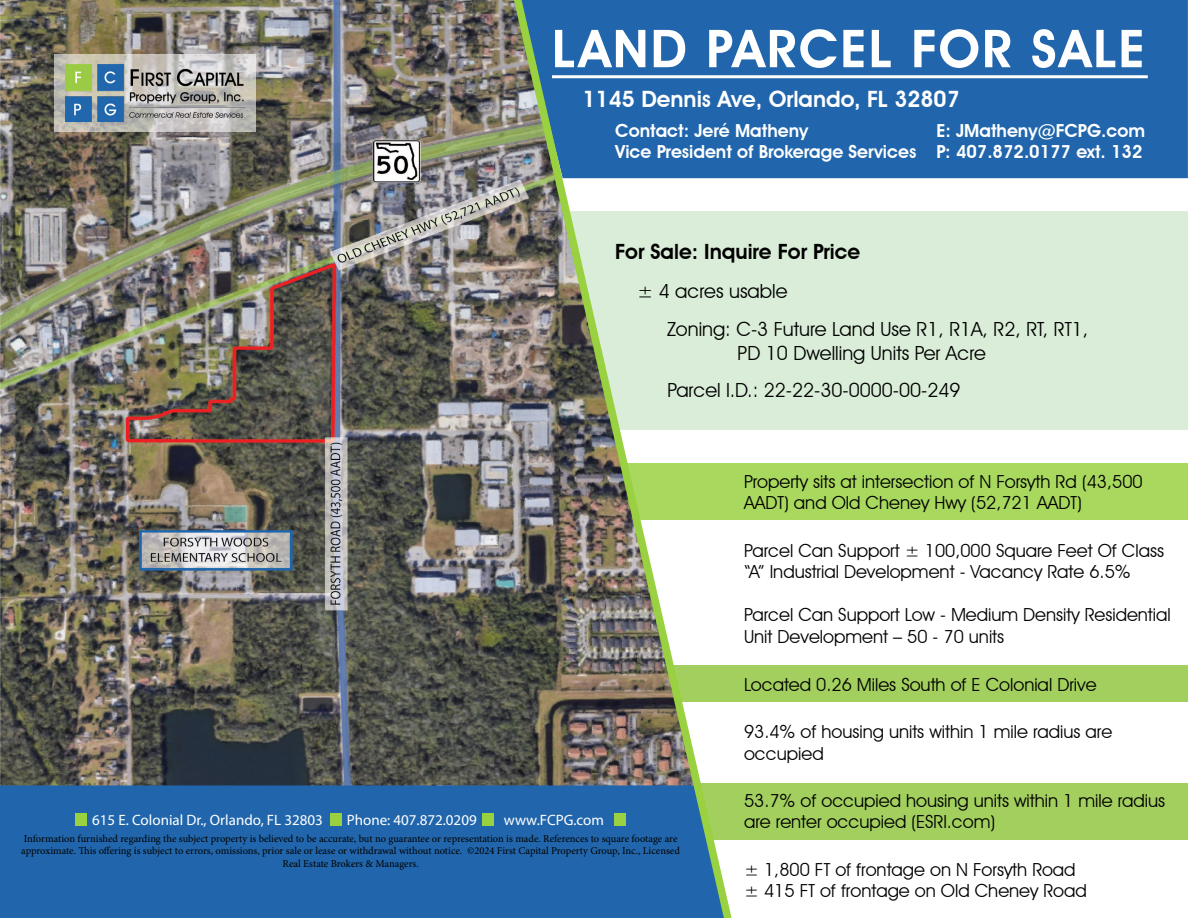
<style>
.page{position:relative;width:1188px;height:918px;background:#fff}
.page>*{position:absolute;margin:0;border:0;box-sizing:border-box;transform-origin:0 0}
.t1{font:600 52.5px "Avant Garde IT Cby BT";letter-spacing:.04em;color:#fff}
.t2{font:600 22.5px "Avant Garde IT Cby BT";color:#fff}
.t3{font:600 21px "Avant Garde IT Cby BT";color:#000}
.t4{font:19.5px/38.5px "Avant Garde IT Cby BT";color:#000}
.t5{font:18px/21.6px "Avant Garde IT Cby BT";color:#000}
.t6{font:600 18px/21.6px "Avant Garde IT Cby BT";color:#fff}
.t7{font:15px "Myriad Pro";color:#fff}
.t8{font:10.5px/12.6px "Minion Pro";letter-spacing:-.005em;color:#000;text-align:center}
</style>
<div class="page">
<div style="left:554px;top:463px;width:634px;height:57px;background:#a9d85e"></div>
<div style="left:648px;top:783px;width:540px;height:57px;background:#a3cf5e"></div>
<div style="left:602px;top:666px;width:586px;height:36px;background:#a3cf5e"></div>
<div style="left:737px;top:0;width:451px;height:178px;background:#2166ac"></div>
<div style="left:519px;top:211px;width:669px;height:218px;background:#d5ebd2"></div>
<img style="left:0;top:0;width:507px;height:785px">
<div style="left:0;top:785px;width:507px;height:133px;background:#2166ac"></div>
<hr style="left:552px;top:75px;width:596px;height:3px;background:#fff">
<img style="left:507px;top:0;width:230px;height:918px">
<div style="left:482px;top:814px;width:12px;height:12px;background:#99d140"></div>
<div style="left:614px;top:814px;width:12px;height:12px;background:#99d140"></div>
<div style="left:330px;top:814px;width:12px;height:12px;background:#99d140"></div>
<div style="left:75px;top:814px;width:12px;height:12px;background:#99d140"></div>
<svg style="left:54px;top:54px;width:202px;height:77px;background:#c2c0ba"></svg>
<img style="left:66px;top:64px;width:178px;height:57px">
<h1 class="t1" style="left:552px;top:17px;width:594px">LAND PARCEL FOR SALE</h1>
<p class="t2" style="left:583px;top:86px;width:379px">1145 Dennis Ave, Orlando, FL 32807</p>
<p class="t6" style="left:615px;top:119px;width:303px">Contact: Jeré Matheny<br>Vice President of Brokerage Services</p>
<p class="t6" style="left:936px;top:119px;width:210px">E: JMatheny@FCPG.com<br>P: 407.872.0177 ext. 132</p>
<p class="t3" style="left:615px;top:238px;width:247px">For Sale: Inquire For Price</p>
<p class="t4" style="left:667px;top:271px;width:423px;text-indent:-30px">± 4 acres usable<br>Zoning: C-3 Future Land Use R1, R1A, R2, RT, RT1,</p>
<p class="t4" style="left:667px;top:334px;width:320px;line-height:36.9px;text-indent:70px">PD 10 Dwelling Units Per Acre<br>Parcel I.D.: 22-22-30-0000-00-249</p>
<p class="t5" style="left:744px;top:471px;width:400px">Property sits at intersection of N Forsyth Rd (43,500<br>AADT) and Old Cheney Hwy (52,721 AADT)</p>
<p class="t5" style="left:744px;top:539px;width:422px">Parcel Can Support ± 100,000 Square Feet Of Class “A” Industrial Development - Vacancy Rate 6.5%</p>
<p class="t5" style="left:744px;top:604px;width:428px">Parcel Can Support Low - Medium Density Residential<br>Unit Development – 50 - 70 units</p>
<p class="t5" style="left:744px;top:674px;width:354px">Located 0.26 Miles South of E Colonial Drive</p>
<p class="t7" style="left:92px;top:811px;width:232px">615 E. Colonial Dr., Orlando, FL 32803</p>
<p class="t7" style="left:347px;top:811px;width:131px">Phone: 407.872.0209</p>
<p class="t7" style="left:504px;top:811px;width:102px">www.FCPG.com</p>
<p class="t8" style="left:21px;top:832px;width:660px">Information furnished regarding the subject property is believed to be accurate, but no guarantee or representation is made. References to square footage are approximate. This offering is subject to errors, omissions, prior sale or lease or withdrawal without notice. ©2024 First Capital Property Group, Inc., Licensed<br>Real Estate Brokers &amp; Managers.</p>
<p class="t5" style="left:744px;top:721px;width:370px">93.4% of housing units within 1 mile radius are occupied</p>
<p class="t5" style="left:744px;top:790px;width:423px">53.7% of occupied housing units within 1 mile radius are renter occupied (ESRI.com)</p>
<p class="t5" style="left:744px;top:859px;width:344px">± 1,800 FT of frontage on N Forsyth Road ± 415 FT of frontage on Old Cheney Road</p>
</div>
